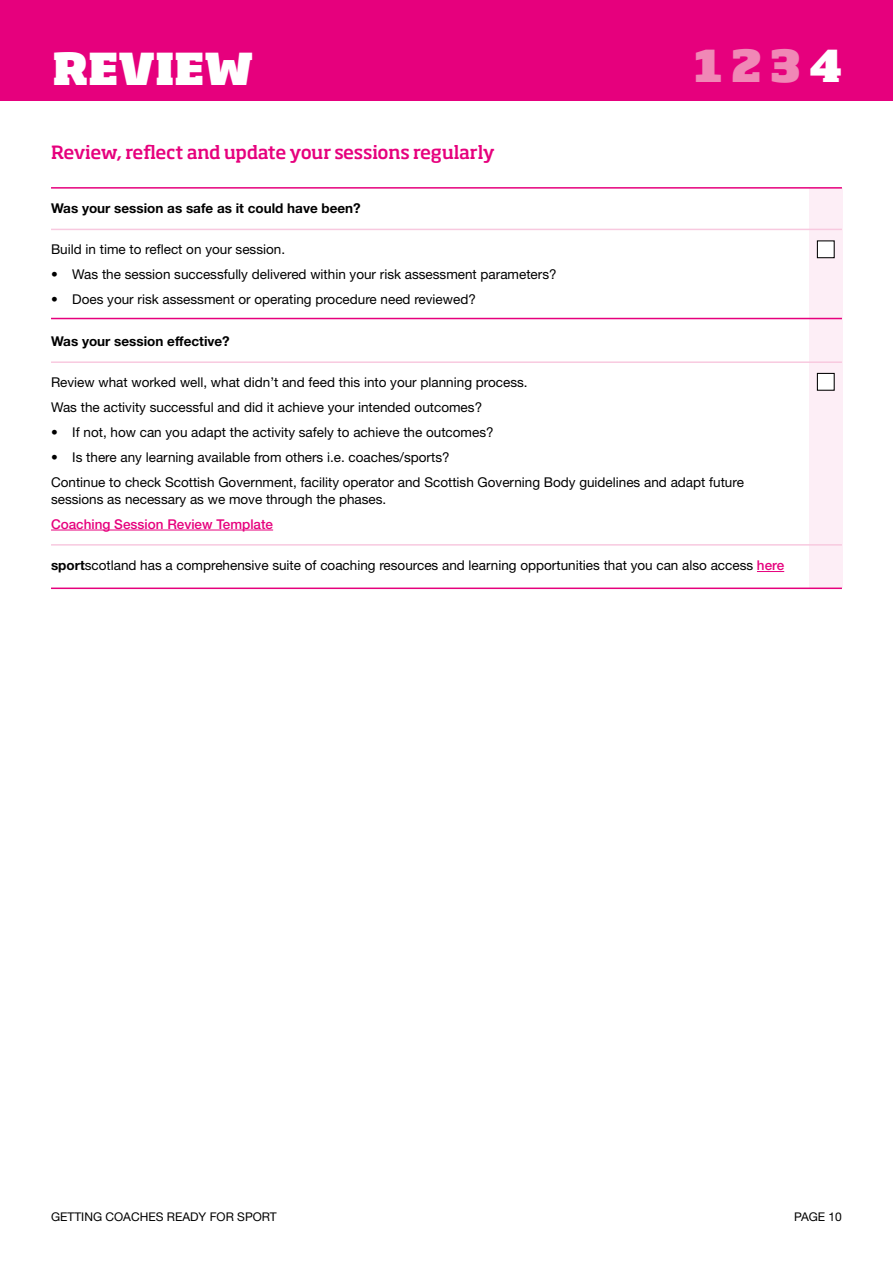
<style>
.page{position:relative;width:893px;height:1263px;background:#fff}
.page>*{position:absolute;margin:0;border:0;box-sizing:border-box;transform-origin:0 0}
.t1{font:800 43.5px "Soho Std";letter-spacing:.005em;color:#fff}
.t2{font:800 43.5px "Soho Std";color:#f088b6}
.Paragraph_Style_1{font:500 18px "Soho Std";letter-spacing:-.02em;color:#e6007d}
.tablecopy{font:13.5px/16.5px "Helvetica Neue";color:#000}
.tablecopy-2{font:700 13.5px "Helvetica Neue";color:#000}
.tablecopy-3{font:500 13.5px "Helvetica Neue";color:#e6007d}
.t3{font:12px "Helvetica Neue";color:#000}
.s1{color:#fff}
.s2{font-weight:700}
.s3{font-weight:500;color:#e6007d}
</style>
<div class="page">
<div style="left:1px;top:1px;width:891px;height:99px;background:#e6007d"></div>
<div style="left:0;top:0;width:893px;height:101px;border:2px solid #e6007d"></div>
<div style="left:809px;top:188px;width:33px;height:399px;background:#fdeef6"></div>
<div style="left:817px;top:241px;width:17px;height:17px;background:#fff"></div>
<div style="left:817px;top:240px;width:18px;height:18px;border:1px solid #000"></div>
<div style="left:817px;top:373px;width:17px;height:17px;background:#fff"></div>
<div style="left:817px;top:373px;width:18px;height:18px;border:1px solid #000"></div>
<hr style="left:51px;top:530px;width:222px;height:1px;background:#e6007d">
<svg style="left:757px;top:571px;width:27px;height:1px"></svg>
<hr style="left:51px;top:187px;width:791px;height:2px;background:#e6007d">
<hr style="left:51px;top:318px;width:791px;height:1px;background:#e6007d">
<hr style="left:51px;top:587px;width:791px;height:2px;background:#e6007d">
<hr style="left:51px;top:361px;width:791px;height:2px;background:#f8c9df">
<hr style="left:51px;top:544px;width:791px;height:2px;background:#f8c9df">
<hr style="left:51px;top:229px;width:791px;height:1px;background:#f8c9df">
<p class="t1" style="left:53px;top:40px;width:202px">REVIEW</p>
<p class="t2" style="left:694px;top:37px;width:149px">12 3 <span class="s1">4</span></p>
<p class="Paragraph_Style_1" style="left:51px;top:140px;width:445px">Review, reflect and update your sessions regularly</p>
<p class="tablecopy-2" style="left:51px;top:199px;width:311px">Was your session as safe as it could have been?</p>
<p class="tablecopy" style="left:51px;top:241px;width:236px">Build in time to reflect on your session.</p>
<p class="tablecopy" style="left:51px;top:266px;width:507px">• Was the session successfully delivered within your risk assessment parameters?</p>
<p class="tablecopy" style="left:51px;top:291px;width:426px">• Does your risk assessment or operating procedure need reviewed?</p>
<p class="tablecopy-2" style="left:51px;top:332px;width:180px">Was your session effective?</p>
<p class="tablecopy" style="left:51px;top:374px;width:478px">Review what worked well, what didn’t and feed this into your planning process.</p>
<p class="tablecopy" style="left:51px;top:399px;width:433px">Was the activity successful and did it achieve your intended outcomes?</p>
<p class="tablecopy" style="left:51px;top:424px;width:444px">• If not, how can you adapt the activity safely to achieve the outcomes?</p>
<p class="tablecopy" style="left:51px;top:449px;width:400px">• Is there any learning available from others i.e. coaches/sports?</p>
<p class="tablecopy" style="left:51px;top:474px;width:694px">Continue to check Scottish Government, facility operator and Scottish Governing Body guidelines and adapt future sessions as necessary as we move through the phases.</p>
<p class="tablecopy-3" style="left:51px;top:516px;width:224px">Coaching Session Review Template</p>
<p class="tablecopy" style="left:51px;top:557px;width:735px"><span class="s2">sport</span>scotland has a comprehensive suite of coaching resources and learning opportunities that you can also access <span class="s3">here</span></p>
<p class="t3" style="left:51px;top:1210px;width:227px">GETTING COACHES READY FOR SPORT</p>
<p class="t3" style="left:794px;top:1210px;width:49px">PAGE 10</p>
</div>
